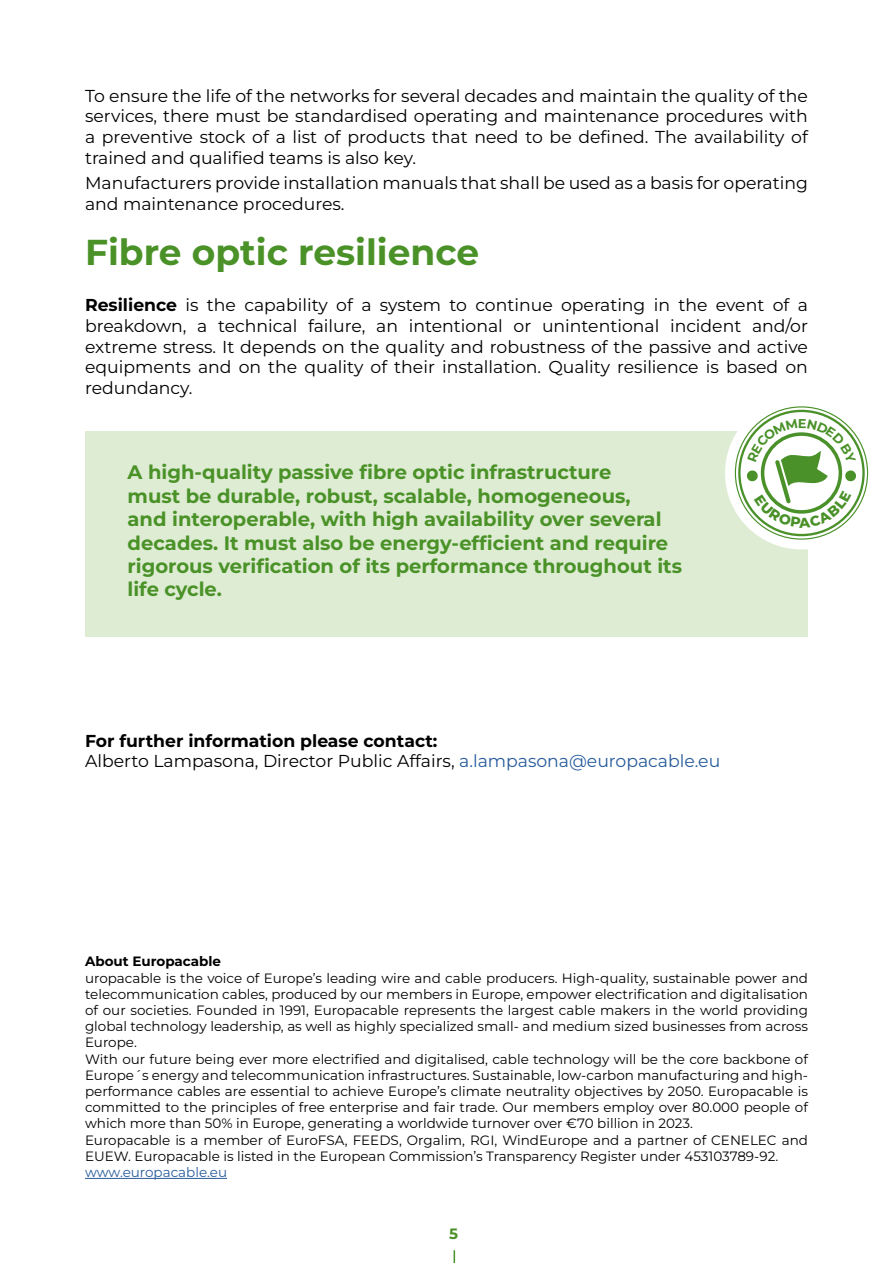
<style>
.page{position:relative;width:893px;height:1263px;background:#fff}
.page>*{position:absolute;margin:0;border:0;box-sizing:border-box;transform-origin:0 0}
.t1{font:700 36px "Montserrat";color:#4a9228}
.t2{font:700 19.5px/23.4px "Montserrat";color:#4a9228}
.t3{font:17.25px/20.7px "Montserrat";color:#000;text-align:justify}
.t4{font:700 15px "Montserrat";color:#4a9228}
.t5{font:13.5px/16.2px "Montserrat";color:#000}
.t6{font:13.5px "Montserrat";color:#275b9b}
.t7{font:700 13.5px "Montserrat";color:#000}
.s1{font-weight:700}
.s2{color:#275b9b}
</style>
<div class="page">
<svg style="left:454px;top:1250px;width:1px;height:13px"></svg>
<div style="left:85px;top:432px;width:722px;height:205px;background:#deecd3"></div>
<svg style="left:725px;top:396px;width:153px;height:153px"></svg>
<hr style="left:85px;top:1178px;width:142px;height:1px;background:#275b9b">
<svg style="left:746px;top:419px;width:111px;height:109px"></svg>
<p class="t3" style="left:85px;top:85px;width:724px">To ensure the life of the networks for several decades and maintain the quality of the services, there must be standardised operating and maintenance procedures with a preventive stock of a list of products that need to be defined. The availability of trained and qualified teams is also key.</p>
<p class="t3" style="left:85px;top:172px;width:724px">Manufacturers provide installation manuals that shall be used as a basis for operating and maintenance procedures.</p>
<h1 class="t1" style="left:85px;top:229px;width:396px">Fibre optic resilience</h1>
<p class="t3" style="left:85px;top:294px;width:724px"><span class="s1">Resilience</span> is the capability of a system to continue operating in the event of a breakdown, a technical failure, an intentional or unintentional incident and/or extreme stress. It depends on the quality and robustness of the passive and active equipments and on the quality of their installation. Quality resilience is based on redundancy.</p>
<p class="t2" style="left:128px;top:460px;width:556px">A high-quality passive fibre optic infrastructure<br>must be durable, robust, scalable, homogeneous,<br>and interoperable, with high availability over several decades. It must also be energy-efficient and require rigorous verification of its performance throughout its life cycle.</p>
<p class="t3" style="left:85px;top:730px;width:637px"><span class="s1">For further information please contact:<br></span>Alberto Lampasona, Director Public Affairs, <span class="s2">a.lampasona@europacable.eu</span></p>
<p class="t7" style="left:85px;top:953px;width:138px">About Europacable</p>
<p class="t5" style="left:85px;top:969px;width:724px">uropacable is the voice of Europe’s leading wire and cable producers. High-quality, sustainable power and telecommunication cables, produced by our members in Europe, empower electrification and digitalisation of our societies. Founded in 1991, Europacable represents the largest cable makers in the world providing global technology leadership, as well as highly specialized small- and medium sized businesses from across Europe.<br>With our future being ever more electrified and digitalised, cable technology will be the core backbone of Europe´s energy and telecommunication infrastructures. Sustainable, low-carbon manufacturing and high&shy;performance cables are essential to achieve Europe’s climate neutrality objectives by 2050. Europacable is committed to the principles of free enterprise and fair trade. Our members employ over 80.000 people of which more than 50% in Europe, generating a worldwide turnover over €70 billion in 2023.<br>Europacable is a member of EuroFSA, FEEDS, Orgalim, RGI, WindEurope and a partner of CENELEC and EUEW. Europacable is listed in the European Commission’s Transparency Register under 453103789-92.</p>
<p class="t6" style="left:85px;top:1163px;width:144px">www.europacable.eu</p>
<p class="t4" style="left:449px;top:1224px;width:10px">5</p>
</div>
